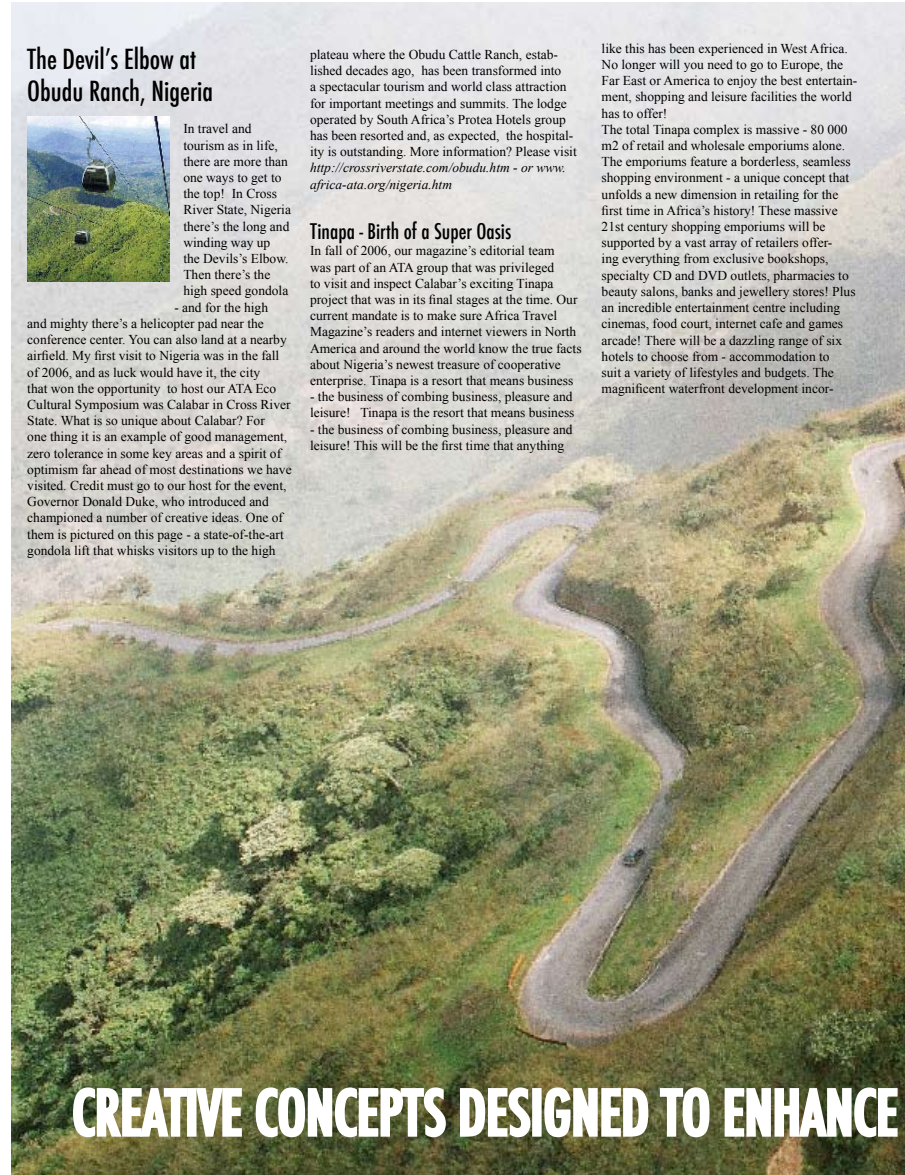
<style>
.page{position:relative;width:905px;height:1175px;background:#fff}
.page>*{position:absolute;margin:0;border:0;box-sizing:border-box;transform-origin:0 0}
.t1{font:500 condensed 60px "Futura";color:#fff}
.t2{font:500 condensed 27px/32.4px "Futura";color:#000}
.t3{font:500 condensed 21px "Futura";color:#000}
.t4{font:13.5px/16.2px "Times New Roman";color:#000}
.t5{font:italic 13.5px/16.2px "Times New Roman";color:#000}
</style>
<div class="page">
<img style="left:11px;top:3px;width:893px;height:1171px">
<svg style="left:71px;top:1065px;width:172px;height:109px"></svg>
<svg style="left:254px;top:1007px;width:194px;height:167px;background:#747850"></svg>
<svg style="left:458px;top:1085px;width:74px;height:53px"></svg>
<div style="left:532px;top:1088px;width:9px;height:48px;border:3px solid #fff"></div>
<svg style="left:542px;top:1007px;width:108px;height:167px;background:#827e5f"></svg>
<svg style="left:658px;top:1085px;width:53px;height:53px"></svg>
<svg style="left:723px;top:1007px;width:176px;height:167px;background:#6a6e4e"></svg>
<img style="left:27px;top:116px;width:142px;height:165px">
<svg style="left:15px;top:1150px;width:6px;height:11px"></svg>
<h2 class="t2" style="left:27px;top:43px;width:187px">The Devil’s Elbow at<br>Obudu Ranch, Nigeria</h2>
<p class="t4" style="left:183px;top:121px;width:109px">In travel and tourism as in life, there are more than one ways to get to the top! In Cross<br>River State, Nigeria there’s the long and winding way up<br>the Devils’s Elbow.<br>Then there’s the high speed gondola</p>
<p class="t4" style="left:27px;top:299px;width:266px;text-indent:147px">- and for the high<br>and mighty there’s a helicopter pad near the conference center. You can also land at a nearby airfield. My first visit to Nigeria was in the fall of 2006, and as luck would have it, the city<br>that won the opportunity to host our ATA Eco Cultural Symposium was Calabar in Cross River State. What is so unique about Calabar? For<br>one thing it is an example of good management, zero tolerance in some key areas and a spirit of optimism far ahead of most destinations we have visited. Credit must go to our host for the event, Governor Donald Duke, who introduced and championed a number of creative ideas. One of them is pictured on this page - a state-of-the-art gondola lift that whisks visitors up to the high</p>
<p class="t4" style="left:310px;top:46px;width:268px">plateau where the Obudu Cattle Ranch, estab&shy;lished decades ago, has been transformed into<br>a spectacular tourism and world class attraction for important meetings and summits. The lodge operated by South Africa’s Protea Hotels group has been resorted and, as expected, the hospital&shy;ity is outstanding. More information? Please visit</p>
<p class="t5" style="left:310px;top:160px;width:257px">http://crossriverstate.com/obudu.htm - or www. africa-ata.org/nigeria.htm</p>
<h3 class="t3" style="left:310px;top:218px;width:203px">Tinapa - Birth of a Super Oasis</h3>
<p class="t4" style="left:310px;top:242px;width:273px">In fall of 2006, our magazine’s editorial team<br>was part of an ATA group that was privileged<br>to visit and inspect Calabar’s exciting Tinapa project that was in its final stages at the time. Our current mandate is to make sure Africa Travel Magazine’s readers and internet viewers in North America and around the world know the true facts about Nigeria’s newest treasure of cooperative enterprise. Tinapa is a resort that means business</p>
<p class="t4" style="left:310px;top:388px;width:266px">- the business of combing business, pleasure and leisure! Tinapa is the resort that means business</p>
<p class="t4" style="left:310px;top:421px;width:264px">- the business of combing business, pleasure and leisure! This will be the first time that anything</p>
<p class="t4" style="left:601px;top:40px;width:257px">like this has been experienced in West Africa.<br>No longer will you need to go to Europe, the Far East or America to enjoy the best entertain&shy;ment, shopping and leisure facilities the world has to offer!<br>The total Tinapa complex is massive - 80 000 m2 of retail and wholesale emporiums alone.<br>The emporiums feature a borderless, seamless shopping environment - a unique concept that unfolds a new dimension in retailing for the first time in Africa’s history! These massive 21st century shopping emporiums will be supported by a vast array of retailers offer-<br>ing everything from exclusive bookshops, specialty CD and DVD outlets, pharmacies to beauty salons, banks and jewellery stores! Plus an incredible entertainment centre including cinemas, food court, internet cafe and games arcade! There will be a dazzling range of six hotels to choose from - accommodation to<br>suit a variety of lifestyles and budgets. The magnificent waterfront development incor-</p>
<h1 class="t1" style="left:72px;top:1074px;width:827px">CREATIVE CONCEPTS DESIGNED TO ENHANCE</h1>
</div>
